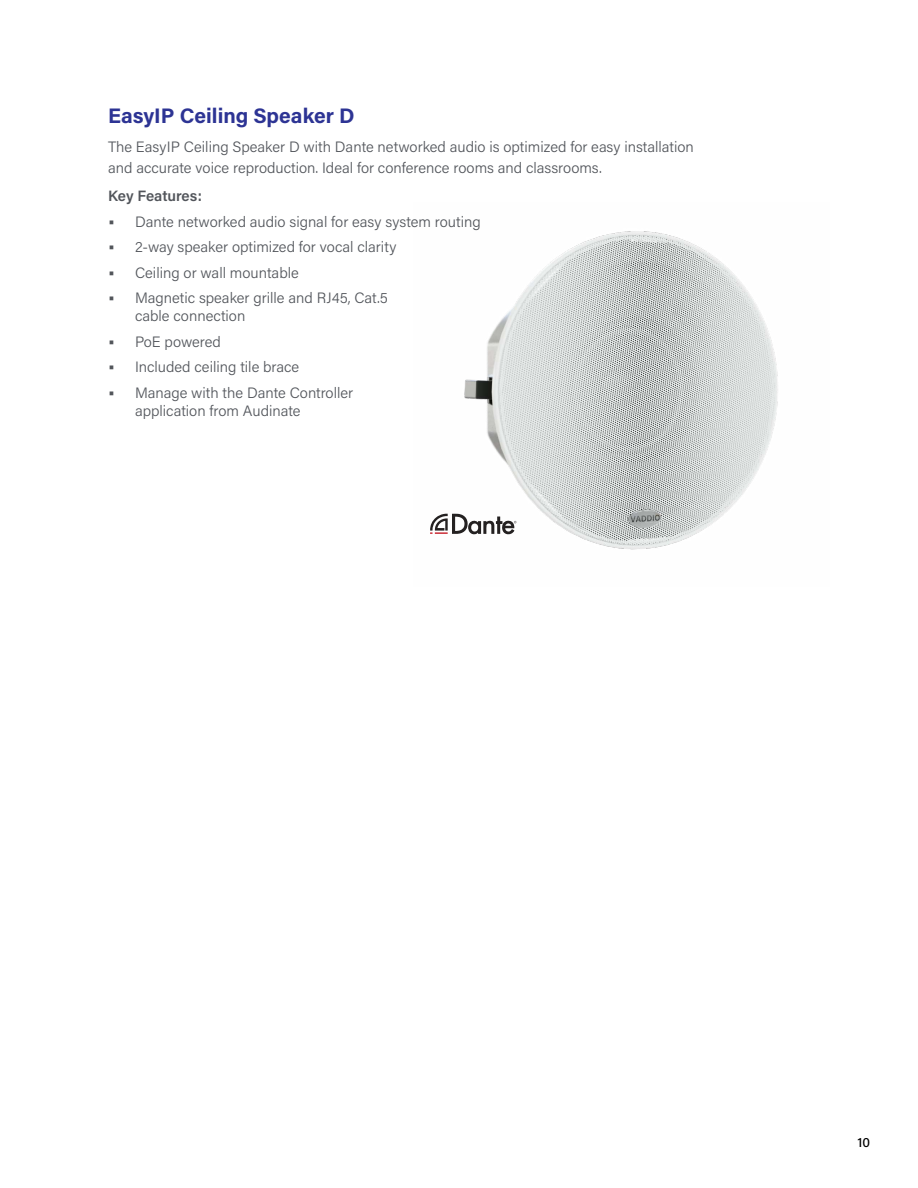
<style>
.page{position:relative;width:918px;height:1188px;background:#fff}
.page>*{position:absolute;margin:0;border:0;box-sizing:border-box;transform-origin:0 0}
.t1{font:700 21px "Acumin Pro";color:#2d3494}
.t2{font:300 15px/18px "Acumin Pro";color:#52555b}
.t3{font:600 15px "Acumin Pro";color:#52555b}
.t4{font:500 13.5px "Acumin Pro";color:#000}
.s1{font-weight:500;font-size:18px}
</style>
<div class="page">
<img style="left:444px;top:231px;width:334px;height:319px">
<svg style="left:430px;top:514px;width:86px;height:21px"></svg>
<h1 class="t1" style="left:108px;top:101px;width:248px">EasyIP Ceiling Speaker D</h1>
<p class="t2" style="left:108px;top:136px;width:587px;line-height:21px">The EasyIP Ceiling Speaker D with Dante networked audio is optimized for easy installation and accurate voice reproduction. Ideal for conference rooms and classrooms.</p>
<p class="t3" style="left:108px;top:186px;width:95px">Key Features:</p>
<p class="t2" style="left:108px;top:212px;width:374px"><span class="s1">•</span> Dante networked audio signal for easy system routing</p>
<p class="t2" style="left:108px;top:238px;width:290px"><span class="s1">•</span> 2-way speaker optimized for vocal clarity</p>
<p class="t2" style="left:108px;top:263px;width:192px"><span class="s1">•</span> Ceiling or wall mountable</p>
<p class="t2" style="left:135px;top:289px;width:254px;text-indent:-27px"><span class="s1">•</span> Magnetic speaker grille and RJ45, Cat.5 cable connection</p>
<p class="t2" style="left:108px;top:332px;width:114px"><span class="s1">•</span> PoE powered</p>
<p class="t2" style="left:108px;top:358px;width:193px"><span class="s1">•</span> Included ceiling tile brace</p>
<p class="t2" style="left:135px;top:383px;width:220px;text-indent:-27px"><span class="s1">•</span> Manage with the Dante Controller application from Audinate</p>
<p class="t4" style="left:857px;top:1132px;width:14px">10</p>
</div>
